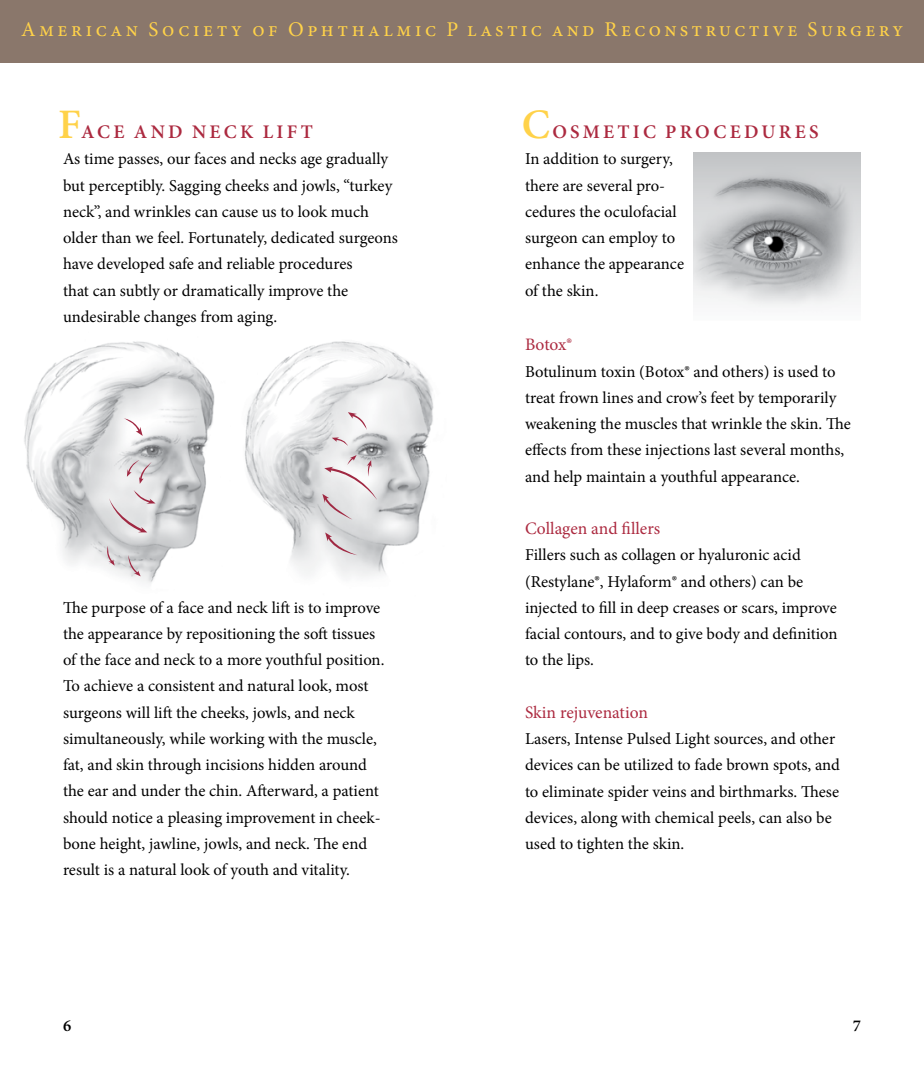
<style>
.page{position:relative;width:924px;height:1071px;background:#fff}
.page>*{position:absolute;margin:0;border:0;box-sizing:border-box;transform-origin:0 0}
.t1{font:21px "Minion Pro";letter-spacing:.155em;color:#ffd249}
.t2{font:600 19.25px "Minion Pro";letter-spacing:.17em;color:#ac2a40}
.t3{font:17.5px "Minion Pro";letter-spacing:.005em;color:#ac2a40}
.t4{font:16.62px/26.2px "Minion Pro";letter-spacing:-.005em;color:#000}
.t5{font:600 16.62px "Minion Pro";color:#000}
.s1{font-size:42px;color:#ffd249}
</style>
<div class="page">
<img style="left:24px;top:341px;width:410px;height:243px">
<svg style="left:109px;top:490px;width:47px;height:42px;background:#ded7da"></svg>
<svg style="left:124px;top:418px;width:19px;height:18px"></svg>
<svg style="left:127px;top:460px;width:25px;height:24px"></svg>
<svg style="left:107px;top:546px;width:8px;height:20px"></svg>
<svg style="left:128px;top:555px;width:13px;height:21px"></svg>
<svg style="left:325px;top:532px;width:32px;height:23px"></svg>
<svg style="left:348px;top:412px;width:19px;height:18px"></svg>
<svg style="left:332px;top:437px;width:16px;height:9px"></svg>
<svg style="left:322px;top:455px;width:55px;height:65px"></svg>
<div style="left:441px;top:0;width:483px;height:63px;background:#8a776b"></div>
<div style="left:0;top:0;width:483px;height:63px;background:#8a776b"></div>
<img style="left:693px;top:152px;width:168px;height:155px">
<p class="t1" style="left:21px;top:15px;width:884px">American Society of Ophthalmic P lastic and Reconstructive Surgery</p>
<p class="t2" style="left:58px;top:119px;width:256px"><span class="s1">F</span>ACE AND NECK LIFT</p>
<p class="t4" style="left:63px;top:146px;width:336px">As time passes, our faces and necks age gradually but perceptibly. Sagging cheeks and jowls, “turkey neck”, and wrinkles can cause us to look much older than we feel. Fortunately, dedicated surgeons have developed safe and reliable procedures<br>that can subtly or dramatically improve the undesirable changes from aging.</p>
<p class="t4" style="left:63px;top:594px;width:323px">The purpose of a face and neck lift is to improve the appearance by repositioning the soft tissues of the face and neck to a more youthful position.<br>To achieve a consistent and natural look, most surgeons will lift the cheeks, jowls, and neck simultaneously, while working with the muscle, fat, and skin through incisions hidden around the ear and under the chin. Afterward, a patient should notice a pleasing improvement in cheek&shy;bone height, jawline, jowls, and neck. The end result is a natural look of youth and vitality.</p>
<p class="t2" style="left:522px;top:119px;width:298px"><span class="s1">C</span>OSMETIC PROCEDURES</p>
<p class="t4" style="left:525px;top:146px;width:161px">In addition to surgery, there are several pro&shy;cedures the oculofacial surgeon can employ to enhance the appearance of the skin.</p>
<p class="t3" style="left:525px;top:333px;width:49px">Botox®</p>
<p class="t4" style="left:525px;top:358px;width:327px">Botulinum toxin (Botox® and others) is used to treat frown lines and crow’s feet by temporarily weakening the muscles that wrinkle the skin. The effects from these injections last several months, and help maintain a youthful appearance.</p>
<p class="t3" style="left:525px;top:517px;width:137px">Collagen and fillers</p>
<p class="t4" style="left:525px;top:542px;width:314px">Fillers such as collagen or hyaluronic acid (Restylane®, Hylaform® and others) can be injected to fill in deep creases or scars, improve facial contours, and to give body and definition to the lips.</p>
<p class="t3" style="left:525px;top:701px;width:125px">Skin rejuvenation</p>
<p class="t4" style="left:525px;top:726px;width:316px">Lasers, Intense Pulsed Light sources, and other devices can be utilized to fade brown spots, and to eliminate spider veins and birthmarks. These devices, along with chemical peels, can also be used to tighten the skin.</p>
<p class="t5" style="left:63px;top:1014px;width:10px">6</p>
<p class="t5" style="left:853px;top:1014px;width:10px">7</p>
</div>
